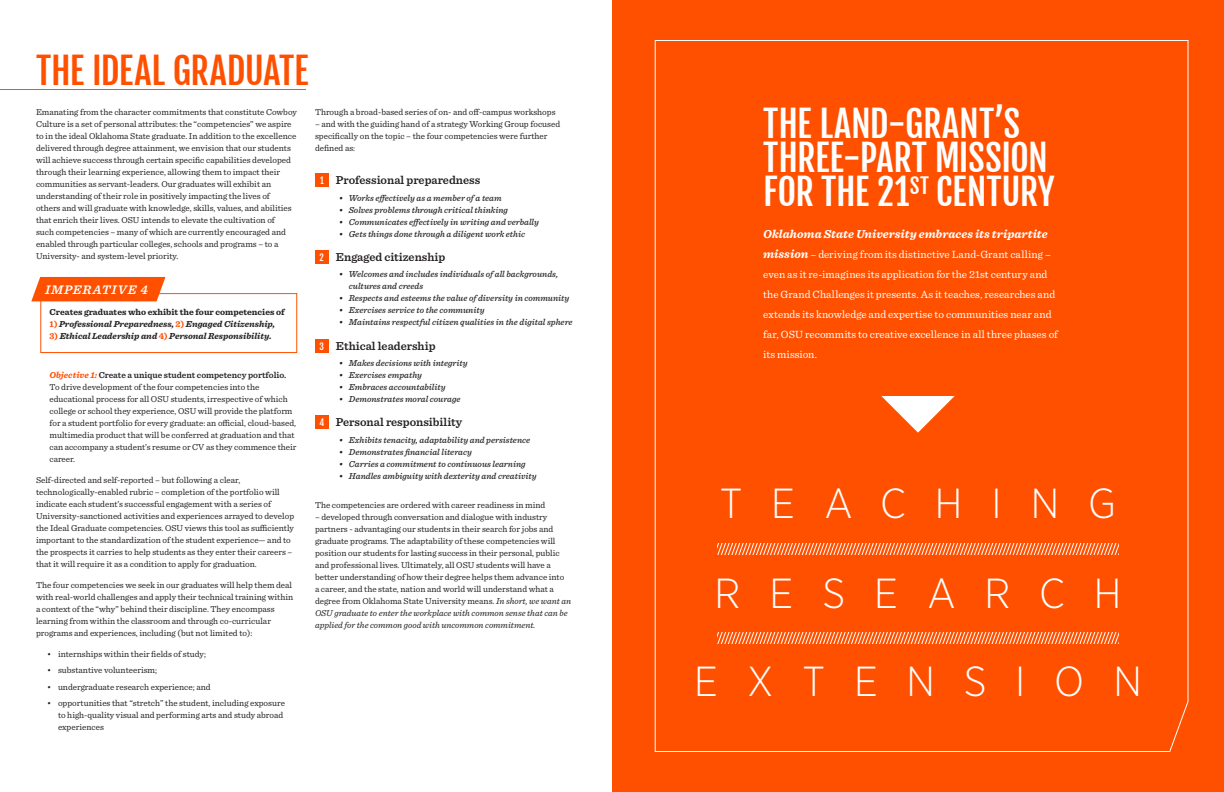
<style>
.page{position:relative;width:1224px;height:792px;background:#fff}
.page>*{position:absolute;margin:0;border:0;box-sizing:border-box;transform-origin:0 0}
.t1{font:300 42px "Gotham Narrow";letter-spacing:.69em;color:#fff}
.t2{font:36px/34px "Fjalla One";letter-spacing:-.005em;color:#fff}
.t3{font:36px "Fjalla One";letter-spacing:-.015em;color:#ff5000}
.t4{font:italic 600 13px "Sentinel";letter-spacing:.065em;color:#fff}
.t5{font:600 12px "Sentinel";color:#231f20}
.t6{font:italic 700 12px "Sentinel";color:#fff}
.t7{font:11px/20px "Sentinel";letter-spacing:.005em;color:#fff}
.t8{font:9px/12px "Sentinel";color:#231f20}
.t9{font:italic 500 9px/12px "Sentinel";color:#231f20}
.t10{font:italic 700 9px "Sentinel";color:#231f20}
.t11{font:700 9px "Sentinel";color:#231f20}
.t12{font:9px "Fjalla One";color:#fff}
.s1{font-style:normal;color:#ff5000}
.s2{font-weight:700;font-style:italic;color:#ff5000}
.s3{font-weight:600}
.s4{font-style:italic}
.s5{font-weight:700;font-style:italic;font-size:12px}
</style>
<div class="page">
<div style="left:612px;top:0;width:612px;height:792px;background:#ff5000"></div>
<svg style="left:655px;top:40px;width:534px;height:712px"></svg>
<hr style="left:0;top:89px;width:306px;height:1px;background:#ff5000">
<div style="left:41px;top:293px;width:256px;height:60px;border:1px solid #ff5000"></div>
<svg style="left:31px;top:277px;width:134px;height:24px"></svg>
<div style="left:315px;top:173px;width:14px;height:14px;background:#ff5000"></div>
<div style="left:315px;top:339px;width:14px;height:14px;background:#ff5000"></div>
<div style="left:315px;top:250px;width:14px;height:14px;background:#ff5000"></div>
<div style="left:315px;top:416px;width:14px;height:13px;background:#ff5000"></div>
<svg style="left:718px;top:633px;width:401px;height:10px"></svg>
<svg style="left:718px;top:544px;width:401px;height:10px"></svg>
<svg style="left:881px;top:396px;width:74px;height:37px"></svg>
<p class="t3" style="left:36px;top:49px;width:274px">THE IDEAL GRADUATE</p>
<p class="t8" style="left:36px;top:105px;width:263px">Emanating from the character commitments that constitute Cowboy Culture is a set of personal attributes: the “competencies” we aspire to in the ideal Oklahoma State graduate. In addition to the excellence delivered through degree attainment, we envision that our students will achieve success through certain specific capabilities developed through their learning experience, allowing them to impact their communities as servant-leaders. Our graduates will exhibit an understanding of their role in positively impacting the lives of<br>others and will graduate with knowledge, skills, values, and abilities that enrich their lives. OSU intends to elevate the cultivation of<br>such competencies – many of which are currently encouraged and enabled through particular colleges, schools and programs – to a University- and system-level priority.</p>
<p class="t8" style="left:315px;top:105px;width:242px">Through a broad-based series of on- and off-campus workshops</p>
<p class="t8" style="left:315px;top:117px;width:247px">– and with the guiding hand of a strategy Working Group focused specifically on the topic – the four competencies were further defined as:</p>
<p class="t5" style="left:336px;top:171px;width:146px">Professional preparedness</p>
<p class="t9" style="left:339px;top:191px;width:164px">• Works effectively as a member of a team</p>
<p class="t9" style="left:339px;top:203px;width:171px">• Solves problems through critical thinking</p>
<p class="t9" style="left:339px;top:215px;width:202px">• Communicates effectively in writing and verbally</p>
<p class="t9" style="left:339px;top:227px;width:188px">• Gets things done through a diligent work ethic</p>
<p class="t12" style="left:320px;top:175px;width:5px">1</p>
<p class="t5" style="left:336px;top:248px;width:111px">Engaged citizenship</p>
<p class="t9" style="left:349px;top:268px;width:211px;text-indent:-10px">• Welcomes and includes individuals of all backgrounds, cultures and creeds</p>
<p class="t9" style="left:339px;top:292px;width:232px">• Respects and esteems the value of diversity in community</p>
<p class="t9" style="left:339px;top:304px;width:147px">• Exercises service to the community</p>
<p class="t9" style="left:339px;top:316px;width:235px">• Maintains respectful citizen qualities in the digital sphere</p>
<p class="t12" style="left:320px;top:252px;width:6px">2</p>
<p class="t4" style="left:45px;top:280px;width:104px">IMPERATIVE 4</p>
<p class="t11" style="left:50px;top:305px;width:236px">Creates graduates who exhibit the four competencies of</p>
<p class="t10" style="left:50px;top:317px;width:227px"><span class="s1">1)</span> Professional Preparedness, <span class="s1">2)</span> Engaged Citizenship,</p>
<p class="t10" style="left:50px;top:329px;width:224px"><span class="s1">3)</span> Ethical Leadership and <span class="s1">4)</span> Personal Responsibility.</p>
<p class="t5" style="left:336px;top:336px;width:101px">Ethical leadership</p>
<p class="t9" style="left:339px;top:357px;width:130px">• Makes decisions with integrity</p>
<p class="t9" style="left:339px;top:369px;width:85px">• Exercises empathy</p>
<p class="t9" style="left:339px;top:381px;width:108px">• Embraces accountability</p>
<p class="t9" style="left:339px;top:393px;width:123px">• Demonstrates moral courage</p>
<p class="t12" style="left:320px;top:341px;width:6px">3</p>
<p class="t8" style="left:50px;top:368px;width:249px"><span class="s2">Objective 1:</span> <span class="s3">Create a unique student competency portfolio.<br></span>To drive development of the four competencies into the educational process for all OSU students, irrespective of which college or school they experience, OSU will provide the platform for a student portfolio for every graduate: an official, cloud-based, multimedia product that will be conferred at graduation and that can accompany a student’s resume or CV as they commence their career.</p>
<p class="t8" style="left:36px;top:473px;width:260px">Self-directed and self-reported – but following a clear, technologically-enabled rubric – completion of the portfolio will indicate each student’s successful engagement with a series of University-sanctioned activities and experiences arrayed to develop the Ideal Graduate competencies. OSU views this tool as sufficiently important to the standardization of the student experience— and to the prospects it carries to help students as they enter their careers – that it will require it as a condition to apply for graduation.</p>
<p class="t8" style="left:36px;top:578px;width:259px">The four competencies we seek in our graduates will help them deal with real-world challenges and apply their technical training within a context of the “why” behind their discipline. They encompass learning from within the classroom and through co-curricular programs and experiences, including (but not limited to):</p>
<p class="t8" style="left:47px;top:647px;width:161px">• internships within their fields of study;</p>
<p class="t8" style="left:47px;top:664px;width:112px">• substantive volunteerism;</p>
<p class="t8" style="left:47px;top:680px;width:165px">• undergraduate research experience; and</p>
<p class="t8" style="left:58px;top:697px;width:228px;text-indent:-11px">• opportunities that “stretch” the student, including exposure to high-quality visual and performing arts and study abroad experiences</p>
<p class="t5" style="left:336px;top:413px;width:128px">Personal responsibility</p>
<p class="t9" style="left:339px;top:433px;width:193px">• Exhibits tenacity, adaptability and persistence</p>
<p class="t9" style="left:339px;top:445px;width:135px">• Demonstrates financial literacy</p>
<p class="t9" style="left:339px;top:457px;width:188px">• Carries a commitment to continuous learning</p>
<p class="t9" style="left:339px;top:469px;width:199px">• Handles ambiguity with dexterity and creativity</p>
<p class="t12" style="left:319px;top:417px;width:6px">4</p>
<p class="t8" style="left:315px;top:499px;width:232px">The competencies are ordered with career readiness in mind</p>
<p class="t8" style="left:315px;top:511px;width:258px">– developed through conversation and dialogue with industry partners - advantaging our students in their search for jobs and graduate programs. The adaptability of these competencies will position our students for lasting success in their personal, public and professional lives. Ultimately, all OSU students will have a better understanding of how their degree helps them advance into<br>a career, and the state, nation and world will understand what a degree from Oklahoma State University means. <span class="s4">In short, we want an OSU graduate to enter the workplace with common sense that can be applied for the common good with uncommon commitment.</span></p>
<p class="t2" style="left:763px;top:106px;width:293px">THE LAND-GRANT’S<br>THREE-PART MISSION<br>FOR THE 21<sup>ST</sup> CENTURY</p>
<p class="t6" style="left:763px;top:224px;width:286px">Oklahoma State University embraces its tripartite</p>
<p class="t7" style="left:763px;top:243px;width:296px"><span class="s5">mission</span> – deriving from its distinctive Land-Grant calling – even as it re-imagines its application for the 21st century and the Grand Challenges it presents. As it teaches, researches and extends its knowledge and expertise to communities near and far, OSU recommits to creative excellence in all three phases of its mission.</p>
<p class="t1" style="left:720px;top:477px;width:398px">TEACHING</p>
<p class="t1" style="left:715px;top:568px;width:408px">RESEARCH</p>
<p class="t1" style="left:694px;top:656px;width:449px">EXTENSION</p>
</div>
